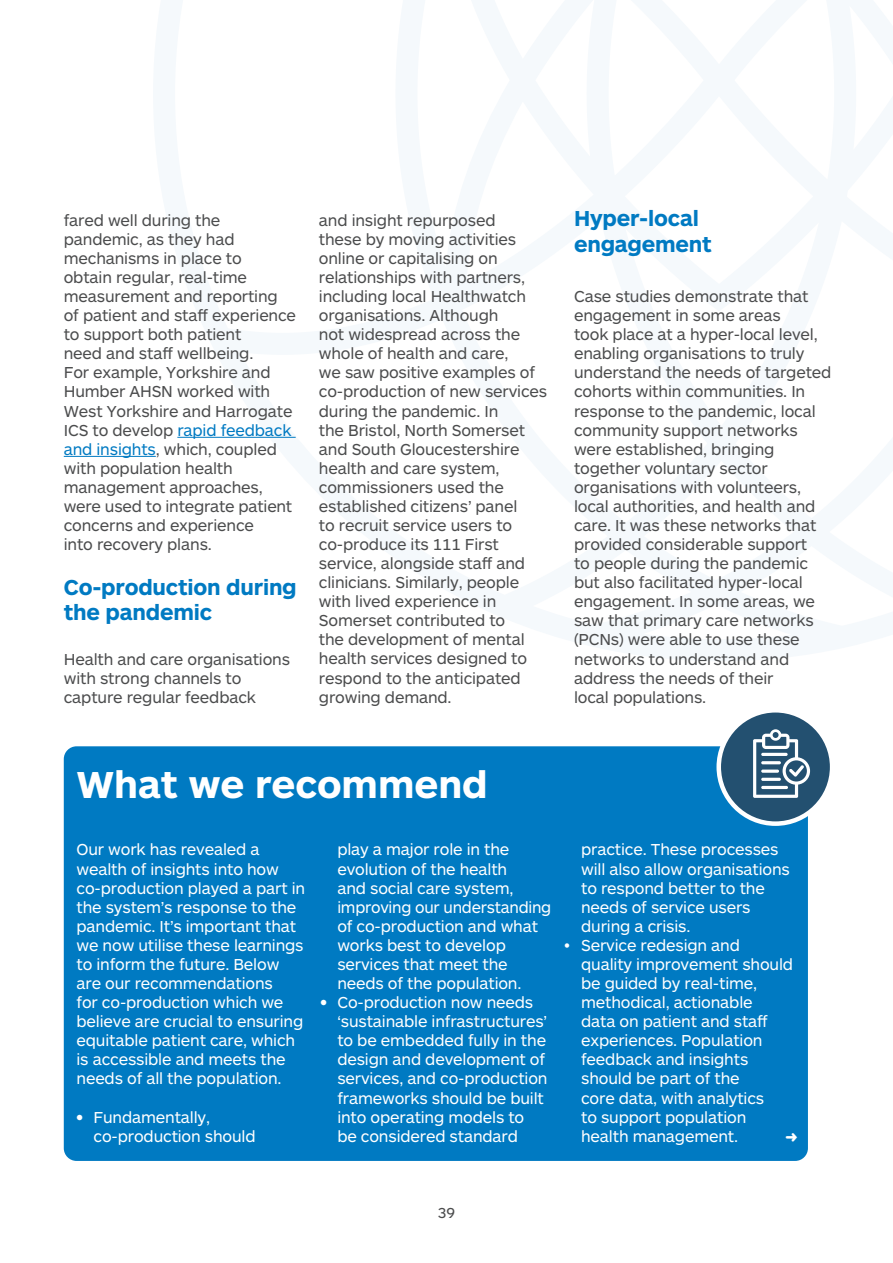
<style>
.page{position:relative;width:893px;height:1263px;background:#fff}
.page>*{position:absolute;margin:0;border:0;box-sizing:border-box;transform-origin:0 0}
.Heading_2{font:700 39px "ARS Maquette";color:#fff}
.t1{font:700 22.5px/25.5px "ARS Maquette";letter-spacing:-.01em;color:#007ac2}
.t2{font:16.5px/19px "ARS Maquette";letter-spacing:-.01em;color:#4b4c4d}
.List_Paragraph{font:16.5px/19px "ARS Maquette";letter-spacing:-.01em;color:#fff}
.t3{font:15px "ARS Maquette";color:#4b4c4d}
.s1{color:#007ac2}
.s2{font-weight:700}
</style>
<div class="page">
<div style="left:64px;top:746px;width:744px;height:415px;background:#007ac2;border-radius:13px"></div>
<hr style="left:177px;top:437px;width:119px;height:1px;background:#007ac2">
<hr style="left:64px;top:456px;width:92px;height:1px;background:#007ac2">
<div style="left:719px;top:710px;width:113px;height:114px;background:#235070;border-radius:50%"></div>
<div style="left:716px;top:708px;width:118px;height:118px;border:4px solid #fff;border-radius:50%"></div>
<svg style="left:753px;top:729px;width:57px;height:69px"></svg>
<p class="t2" style="left:64px;top:210px;width:234px">fared well during the pandemic, as they had mechanisms in place to<br>obtain regular, real-time measurement and reporting of patient and staff experience to support both patient<br>need and staff wellbeing.<br>For example, Yorkshire and<br>Humber AHSN worked with<br>West Yorkshire and Harrogate<br>ICS to develop <span class="s1">rapid feedback and insights</span>, which, coupled with population health management approaches, were used to integrate patient concerns and experience<br>into recovery plans.</p>
<p class="t1" style="left:64px;top:573px;width:235px">Co-production during the pandemic</p>
<p class="t2" style="left:64px;top:649px;width:228px">Health and care organisations with strong channels to capture regular feedback</p>
<p class="t2" style="left:319px;top:210px;width:230px">and insight repurposed<br>these by moving activities online or capitalising on relationships with partners, including local Healthwatch organisations. Although<br>not widespread across the whole of health and care,<br>we saw positive examples of co-production of new services during the pandemic. In<br>the Bristol, North Somerset and South Gloucestershire health and care system, commissioners used the established citizens’ panel<br>to recruit service users to co-produce its 111 First service, alongside staff and clinicians. Similarly, people with lived experience in<br>Somerset contributed to<br>the development of mental health services designed to respond to the anticipated growing demand.</p>
<p class="t1" style="left:574px;top:205px;width:139px">Hyper-local engagement</p>
<p class="t2" style="left:574px;top:286px;width:259px">Case studies demonstrate that engagement in some areas<br>took place at a hyper-local level, enabling organisations to truly understand the needs of targeted cohorts within communities. In response to the pandemic, local community support networks were established, bringing together voluntary sector organisations with volunteers, local authorities, and health and care. It was these networks that provided considerable support<br>to people during the pandemic but also facilitated hyper-local engagement. In some areas, we saw that primary care networks (PCNs) were able to use these networks to understand and address the needs of their<br>local populations.</p>
<p class="Heading_2" style="left:77px;top:759px;width:413px">What we recommend</p>
<p class="List_Paragraph" style="left:77px;top:839px;width:230px">Our work has revealed a wealth of insights into how co-production played a part in the system’s response to the pandemic. It’s important that we now utilise these learnings to inform the future. Below are our recommendations<br>for co-production which we believe are crucial to ensuring equitable patient care, which is accessible and meets the needs of all the population.</p>
<p class="List_Paragraph" style="left:94px;top:1106px;width:164px;text-indent:-17px"><span class="s2">•</span> Fundamentally, co-production should</p>
<p class="List_Paragraph" style="left:337px;top:839px;width:216px">play a major role in the evolution of the health<br>and social care system, improving our understanding of co-production and what works best to develop services that meet the needs of the population.</p>
<p class="List_Paragraph" style="left:337px;top:992px;width:212px;text-indent:-17px"><span class="s2">•</span> Co-production now needs ‘sustainable infrastructures’ to be embedded fully in the design and development of services, and co-production frameworks should be built into operating models to be considered standard</p>
<p class="List_Paragraph" style="left:581px;top:839px;width:210px">practice. These processes will also allow organisations to respond better to the needs of service users during a crisis.</p>
<p class="List_Paragraph" style="left:581px;top:935px;width:214px;text-indent:-17px">• Service redesign and quality improvement should be guided by real-time, methodical, actionable<br>data on patient and staff experiences. Population feedback and insights should be part of the<br>core data, with analytics<br>to support population health management.</p>
<p class="t3" style="left:438px;top:1203px;width:19px">39</p>
</div>
